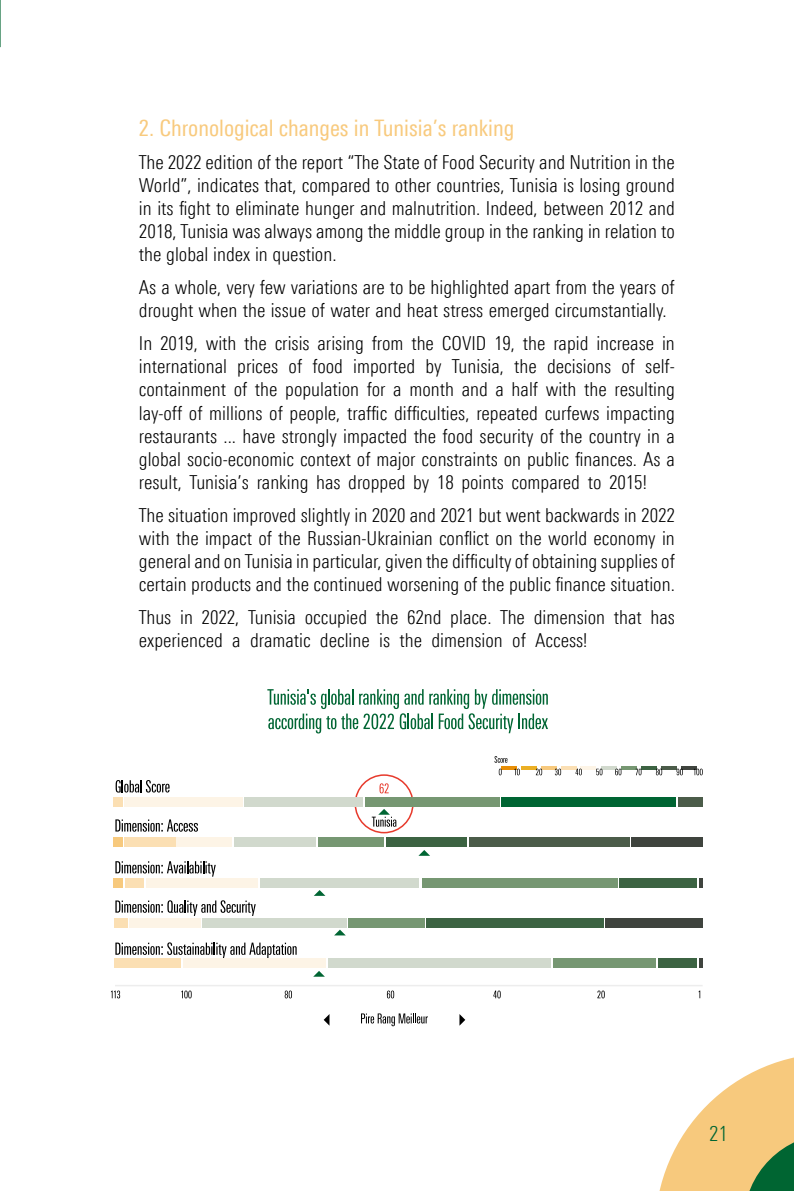
<style>
.page{position:relative;width:794px;height:1191px;background:#fff}
.page>*{position:absolute;margin:0;border:0;box-sizing:border-box;transform-origin:0 0}
.t1{font:22.75px "Linotype Univers 420 Cn";color:#f8ca7e}
.t2{font:300 21px "Linotype Univers 320 Cn";color:#006532}
.t3{font:300 19.25px/23.1px "Linotype Univers 320 Cn";color:#000;text-align:justify}
</style>
<div class="page">
<svg style="left:659px;top:1057px;width:135px;height:134px"></svg>
<svg style="left:0;top:0;width:1px;height:47px"></svg>
<svg style="left:267px;top:689px;width:281px;height:44px"></svg>
<svg style="left:116px;top:780px;width:54px;height:12px"></svg>
<svg style="left:115px;top:819px;width:83px;height:12px"></svg>
<svg style="left:115px;top:861px;width:101px;height:15px"></svg>
<svg style="left:115px;top:900px;width:141px;height:16px"></svg>
<svg style="left:115px;top:942px;width:182px;height:16px"></svg>
<hr style="left:115px;top:984px;width:587px;height:2px;background:#ededed">
<svg style="left:597px;top:990px;width:8px;height:8px"></svg>
<svg style="left:493px;top:990px;width:8px;height:8px"></svg>
<svg style="left:387px;top:990px;width:7px;height:8px"></svg>
<svg style="left:285px;top:990px;width:7px;height:8px"></svg>
<svg style="left:181px;top:990px;width:11px;height:8px"></svg>
<svg style="left:111px;top:990px;width:9px;height:8px"></svg>
<svg style="left:361px;top:1013px;width:67px;height:13px"></svg>
<svg style="left:459px;top:1014px;width:6px;height:11px"></svg>
<svg style="left:324px;top:1014px;width:5px;height:11px"></svg>
<svg style="left:314px;top:971px;width:10px;height:5px"></svg>
<svg style="left:334px;top:929px;width:12px;height:6px"></svg>
<svg style="left:314px;top:890px;width:11px;height:6px"></svg>
<svg style="left:419px;top:850px;width:11px;height:5px"></svg>
<svg style="left:372px;top:809px;width:24px;height:17px"></svg>
<svg style="left:379px;top:783px;width:10px;height:10px"></svg>
<div style="left:354px;top:774px;width:59px;height:59px;border:2px solid #e73b2d;border-radius:50%"></div>
<div style="left:113px;top:797px;width:10px;height:9px;background:#fbdfb3"></div>
<div style="left:124px;top:797px;width:119px;height:9px;background:#fdf4e6"></div>
<div style="left:114px;top:838px;width:9px;height:9px;background:#f7c97d"></div>
<div style="left:176px;top:838px;width:55px;height:9px;background:#fdf4e6"></div>
<div style="left:124px;top:838px;width:52px;height:9px;background:#fbdfb3"></div>
<div style="left:114px;top:878px;width:9px;height:9px;background:#f7c97d"></div>
<div style="left:146px;top:878px;width:112px;height:9px;background:#fdf4e6"></div>
<div style="left:125px;top:878px;width:19px;height:9px;background:#fbdfb3"></div>
<div style="left:129px;top:918px;width:72px;height:9px;background:#fdf4e6"></div>
<div style="left:114px;top:918px;width:14px;height:9px;background:#fbdfb3"></div>
<div style="left:183px;top:958px;width:142px;height:10px;background:#fdf4e6"></div>
<div style="left:114px;top:958px;width:67px;height:10px;background:#fbdfb3"></div>
<div style="left:244px;top:797px;width:119px;height:9px;background:#d1d9cd"></div>
<div style="left:365px;top:797px;width:134px;height:9px;background:#769772"></div>
<div style="left:501px;top:797px;width:174px;height:9px;background:#006533"></div>
<div style="left:678px;top:797px;width:25px;height:9px;background:#4b5c49"></div>
<div style="left:469px;top:838px;width:160px;height:9px;background:#4b5c49"></div>
<div style="left:631px;top:838px;width:72px;height:9px;background:#3f443e"></div>
<svg style="left:699px;top:878px;width:3px;height:9px"></svg>
<div style="left:386px;top:838px;width:80px;height:9px;background:#3c6342"></div>
<div style="left:619px;top:878px;width:78px;height:9px;background:#3c6342"></div>
<svg style="left:699px;top:958px;width:3px;height:10px"></svg>
<div style="left:658px;top:958px;width:39px;height:10px;background:#3c6342"></div>
<div style="left:553px;top:958px;width:102px;height:10px;background:#769772"></div>
<div style="left:328px;top:958px;width:223px;height:10px;background:#d1d9cd"></div>
<div style="left:318px;top:838px;width:65px;height:9px;background:#769772"></div>
<div style="left:422px;top:878px;width:195px;height:9px;background:#769772"></div>
<div style="left:349px;top:918px;width:76px;height:9px;background:#769772"></div>
<div style="left:426px;top:918px;width:178px;height:9px;background:#3c6342"></div>
<div style="left:605px;top:918px;width:97px;height:9px;background:#3f443e"></div>
<div style="left:234px;top:838px;width:82px;height:9px;background:#d1d9cd"></div>
<div style="left:260px;top:878px;width:158px;height:9px;background:#d1d9cd"></div>
<div style="left:202px;top:918px;width:145px;height:9px;background:#d1d9cd"></div>
<svg style="left:507px;top:766px;width:9px;height:3px"></svg>
<svg style="left:521px;top:766px;width:16px;height:3px"></svg>
<svg style="left:541px;top:766px;width:16px;height:3px"></svg>
<svg style="left:561px;top:766px;width:15px;height:3px"></svg>
<svg style="left:580px;top:766px;width:16px;height:3px"></svg>
<svg style="left:601px;top:766px;width:15px;height:3px"></svg>
<svg style="left:621px;top:766px;width:15px;height:3px"></svg>
<svg style="left:641px;top:766px;width:15px;height:3px"></svg>
<svg style="left:661px;top:766px;width:16px;height:3px"></svg>
<svg style="left:681px;top:766px;width:15px;height:3px"></svg>
<svg style="left:494px;top:756px;width:13px;height:19px"></svg>
<svg style="left:514px;top:768px;width:6px;height:7px"></svg>
<svg style="left:536px;top:768px;width:6px;height:7px"></svg>
<svg style="left:555px;top:768px;width:6px;height:7px"></svg>
<svg style="left:575px;top:768px;width:7px;height:7px"></svg>
<svg style="left:596px;top:768px;width:6px;height:7px"></svg>
<svg style="left:615px;top:768px;width:6px;height:7px"></svg>
<svg style="left:635px;top:768px;width:6px;height:7px"></svg>
<svg style="left:656px;top:768px;width:6px;height:7px"></svg>
<svg style="left:676px;top:768px;width:7px;height:7px"></svg>
<svg style="left:694px;top:768px;width:8px;height:7px"></svg>
<p class="t1" style="left:139px;top:114px;width:377px">2. Chronological changes in Tunisia’s ranking</p>
<p class="t3" style="left:139px;top:150px;width:537px">The 2022 edition of the report “The State of Food Security and Nutrition in the World”, indicates that, compared to other countries, Tunisia is losing ground in its fight to eliminate hunger and malnutrition. Indeed, between 2012 and 2018, Tunisia was always among the middle group in the ranking in relation to the global index in question.</p>
<p class="t3" style="left:139px;top:276px;width:537px">As a whole, very few variations are to be highlighted apart from the years of drought when the issue of water and heat stress emerged circumstantially.</p>
<p class="t3" style="left:139px;top:332px;width:537px">In 2019, with the crisis arising from the COVID 19, the rapid increase in international prices of food imported by Tunisia, the decisions of self&shy;containment of the population for a month and a half with the resulting lay-off of millions of people, traffic difficulties, repeated curfews impacting restaurants ... have strongly impacted the food security of the country in a global socio-economic context of major constraints on public finances. As a result, Tunisia’s ranking has dropped by 18 points compared to 2015!</p>
<p class="t3" style="left:139px;top:503px;width:537px">The situation improved slightly in 2020 and 2021 but went backwards in 2022 with the impact of the Russian-Ukrainian conflict on the world economy in general and on Tunisia in particular, given the difficulty of obtaining supplies of certain products and the continued worsening of the public finance situation.</p>
<p class="t3" style="left:139px;top:606px;width:537px">Thus in 2022, Tunisia occupied the 62nd place. The dimension that has experienced a dramatic decline is the dimension of Access!</p>
<p class="t2" style="left:709px;top:1121px;width:20px">21</p>
</div>
